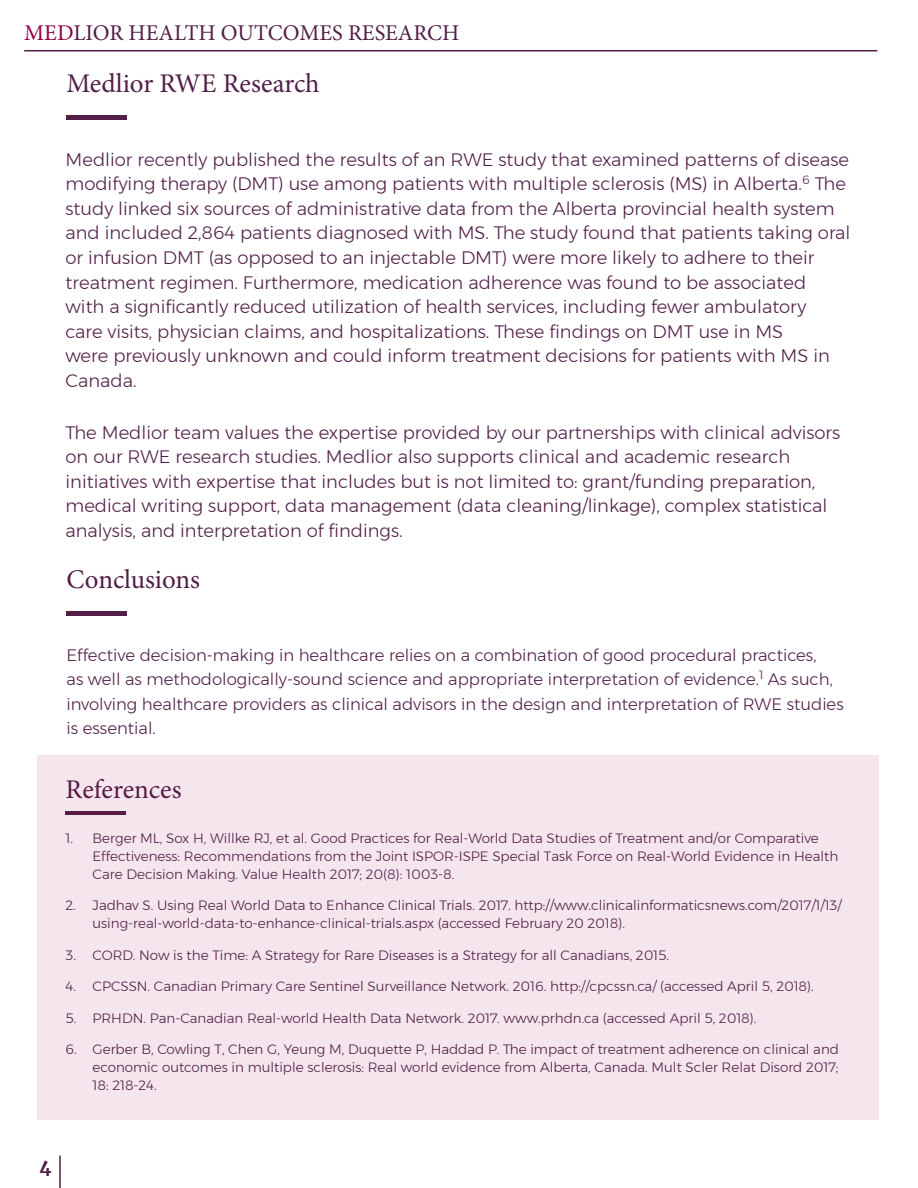
<style>
.page{position:relative;width:918px;height:1188px;background:#fff}
.page>*{position:absolute;margin:0;border:0;box-sizing:border-box;transform-origin:0 0}
.t1{font:27px "Minion Pro";color:#511f47}
.t2{font:22.5px "Minion Pro";color:#511f47}
.t3{font:300 18px/24.6px "Montserrat";color:#511f47}
.t4{font:900 18px "Merriweather";color:#511f47}
.t5{font:300 16.5px/24.6px "Montserrat";color:#511f47}
.t6{font:300 13.5px/18px "Montserrat";color:#511f47}
.s1{color:#930046}
</style>
<div class="page">
<hr style="left:59px;top:1156px;width:2px;height:32px;background:#511f47">
<hr style="left:24px;top:50px;width:853px;height:1px;background:#511f47">
<div style="left:67px;top:115px;width:60px;height:5px;background:#511f47"></div>
<hr style="left:67px;top:612px;width:60px;height:4px;background:#511f47">
<div style="left:37px;top:755px;width:842px;height:365px;background:#f4e6ec"></div>
<p class="t2" style="left:24px;top:18px;width:437px"><span class="s1">MED</span>LIOR HEALTH OUTCOMES RESEARCH</p>
<h1 class="t1" style="left:67px;top:65px;width:255px">Medlior RWE Research</h1>
<p class="t3" style="left:66px;top:147px;width:786px">Medlior recently published the results of an RWE study that examined patterns of disease modifying therapy (DMT) use among patients with multiple sclerosis (MS) in Alberta.<sup>6</sup> The study linked six sources of administrative data from the Alberta provincial health system and included 2,864 patients diagnosed with MS. The study found that patients taking oral or infusion DMT (as opposed to an injectable DMT) were more likely to adhere to their treatment regimen. Furthermore, medication adherence was found to be associated<br>with a significantly reduced utilization of health services, including fewer ambulatory<br>care visits, physician claims, and hospitalizations. These findings on DMT use in MS<br>were previously unknown and could inform treatment decisions for patients with MS in Canada.</p>
<p class="t3" style="left:66px;top:420px;width:776px">The Medlior team values the expertise provided by our partnerships with clinical advisors on our RWE research studies. Medlior also supports clinical and academic research initiatives with expertise that includes but is not limited to: grant/funding preparation, medical writing support, data management (data cleaning/linkage), complex statistical analysis, and interpretation of findings.</p>
<h1 class="t1" style="left:67px;top:562px;width:135px">Conclusions</h1>
<p class="t5" style="left:67px;top:642px;width:779px">Effective decision-making in healthcare relies on a combination of good procedural practices,<br>as well as methodologically-sound science and appropriate interpretation of evidence.<sup>1</sup> As such, involving healthcare providers as clinical advisors in the design and interpretation of RWE studies is essential.</p>
<h1 class="t1" style="left:66px;top:772px;width:118px">References</h1>
<p class="t6" style="left:93px;top:829px;width:747px;text-indent:-27px">1. Berger ML, Sox H, Willke RJ, et al. Good Practices for Real-World Data Studies of Treatment and/or Comparative<br>Effectiveness: Recommendations from the Joint ISPOR-ISPE Special Task Force on Real-World Evidence in Health<br>Care Decision Making. Value Health 2017; 20(8): 1003-8.</p>
<p class="t6" style="left:93px;top:896px;width:751px;text-indent:-27px">2. Jadhav S. Using Real World Data to Enhance Clinical Trials. 2017. http://www.clinicalinformaticsnews.com/2017/1/13/ using-real-world-data-to-enhance-clinical-trials.aspx (accessed February 20 2018).</p>
<p class="t6" style="left:66px;top:946px;width:605px">3. CORD. Now is the Time: A Strategy for Rare Diseases is a Strategy for all Canadians, 2015.</p>
<p class="t6" style="left:66px;top:977px;width:750px">4. CPCSSN. Canadian Primary Care Sentinel Surveillance Network. 2016. http://cpcssn.ca/ (accessed April 5, 2018).</p>
<p class="t6" style="left:66px;top:1009px;width:692px">5. PRHDN. Pan-Canadian Real-world Health Data Network. 2017. www.prhdn.ca (accessed April 5, 2018).</p>
<p class="t6" style="left:93px;top:1040px;width:748px;text-align:justify;text-indent:-27px">6. Gerber B, Cowling T, Chen G, Yeung M, Duquette P, Haddad P. The impact of treatment adherence on clinical and economic outcomes in multiple sclerosis: Real world evidence from Alberta, Canada. Mult Scler Relat Disord 2017; 18: 218-24.</p>
<p class="t4" style="left:40px;top:1156px;width:14px">4</p>
</div>
